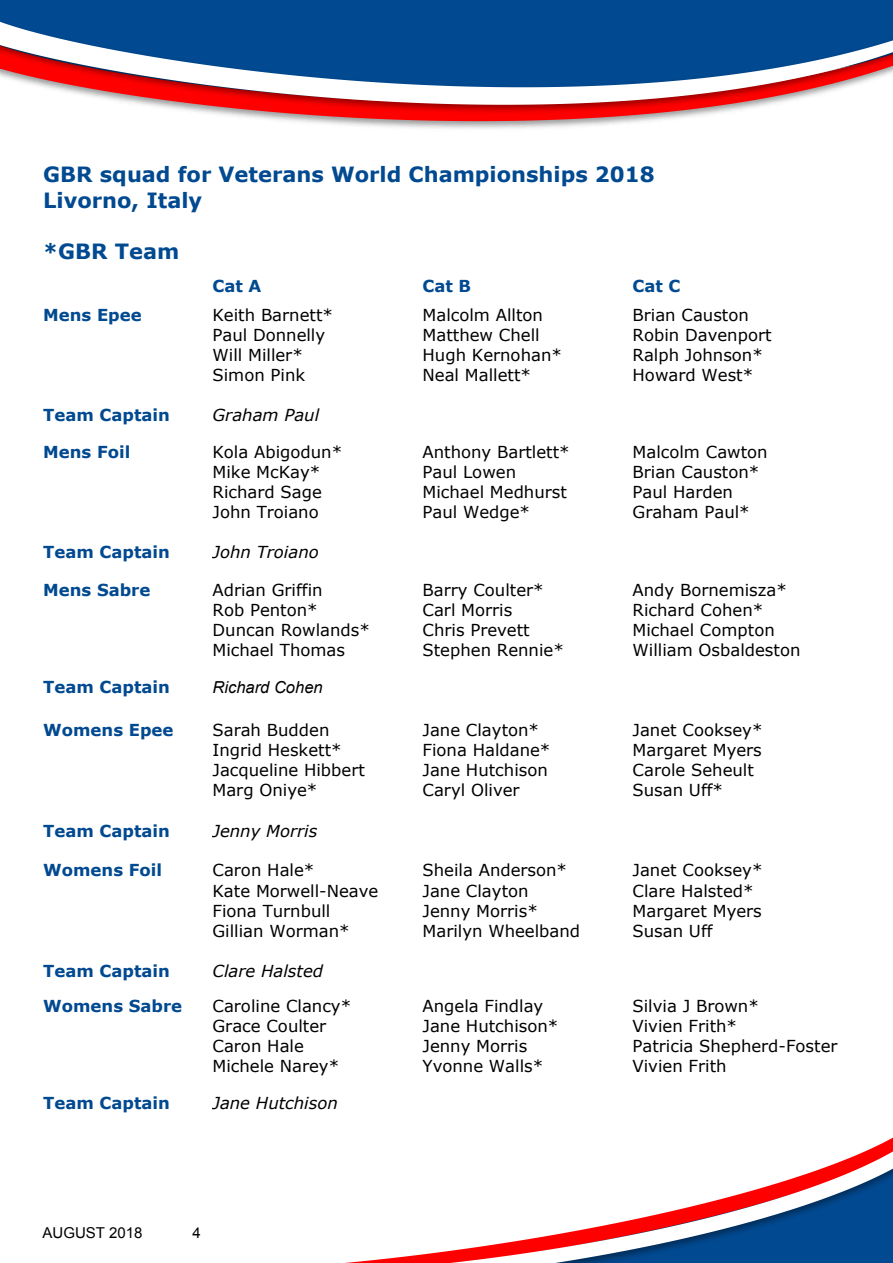
<style>
.page{position:relative;width:893px;height:1263px;background:#fff}
.page>*{position:absolute;margin:0;border:0;box-sizing:border-box;transform-origin:0 0}
.t1{font:700 21px/25.5px "Verdana";color:#014990}
.t2{font:16.5px/20.1px "Verdana";color:#000}
.t3{font:700 16.5px "Verdana";color:#014990}
.t4{font:italic 16.5px "Verdana";color:#000}
.t5{font:italic 16.5px "Arial";color:#000}
.t6{font:15px "Arial";color:#000}
</style>
<div class="page">
<img style="left:0;top:0;width:893px;height:129px">
<svg style="left:0;top:14px;width:893px;height:91px;fill:#014990"></svg>
<svg style="left:345px;top:1137px;width:548px;height:126px"></svg>
<p class="t1" style="left:43px;top:164px;width:613px">GBR squad for Veterans World Championships 2018<br>Livorno, Italy</p>
<p class="t1" style="left:43px;top:240px;width:138px">*GBR Team</p>
<p class="t3" style="left:213px;top:279px;width:50px">Cat A</p>
<p class="t3" style="left:423px;top:279px;width:50px">Cat B</p>
<p class="t3" style="left:633px;top:279px;width:50px">Cat C</p>
<p class="t3" style="left:43px;top:308px;width:100px">Mens Epee</p>
<p class="t2" style="left:213px;top:306px;width:122px">Keith Barnett*<br>Paul Donnelly<br>Will Miller*<br>Simon Pink</p>
<p class="t2" style="left:423px;top:306px;width:141px">Malcolm Allton<br>Matthew Chell<br>Hugh Kernohan*<br>Neal Mallett*</p>
<p class="t2" style="left:633px;top:306px;width:141px">Brian Causton<br>Robin Davenport<br>Ralph Johnson*<br>Howard West*</p>
<p class="t3" style="left:43px;top:409px;width:128px">Team Captain</p>
<p class="t4" style="left:213px;top:409px;width:108px">Graham Paul</p>
<p class="t3" style="left:43px;top:445px;width:89px">Mens Foil</p>
<p class="t2" style="left:213px;top:443px;width:131px">Kola Abigodun*<br>Mike McKay*<br>Richard Sage<br>John Troiano</p>
<p class="t2" style="left:423px;top:443px;width:149px">Anthony Bartlett*<br>Paul Lowen<br>Michael Medhurst<br>Paul Wedge*</p>
<p class="t2" style="left:633px;top:443px;width:137px">Malcolm Cawton<br>Brian Causton*<br>Paul Harden<br>Graham Paul*</p>
<p class="t3" style="left:43px;top:546px;width:128px">Team Captain</p>
<p class="t4" style="left:213px;top:546px;width:108px">John Troiano</p>
<p class="t3" style="left:43px;top:583px;width:109px">Mens Sabre</p>
<p class="t2" style="left:213px;top:581px;width:159px">Adrian Griffin<br>Rob Penton*<br>Duncan Rowlands*<br>Michael Thomas</p>
<p class="t2" style="left:423px;top:581px;width:143px">Barry Coulter*<br>Carl Morris<br>Chris Prevett<br>Stephen Rennie*</p>
<p class="t2" style="left:633px;top:581px;width:169px">Andy Bornemisza*<br>Richard Cohen*<br>Michael Compton<br>William Osbaldeston</p>
<p class="t3" style="left:43px;top:680px;width:128px">Team Captain</p>
<p class="t5" style="left:213px;top:681px;width:112px">Richard Cohen</p>
<p class="t3" style="left:43px;top:723px;width:132px">Womens Epee</p>
<p class="t2" style="left:213px;top:721px;width:154px">Sarah Budden<br>Ingrid Heskett*<br>Jacqueline Hibbert<br>Marg Oniye*</p>
<p class="t2" style="left:423px;top:721px;width:129px">Jane Clayton*<br>Fiona Haldane*<br>Jane Hutchison<br>Caryl Oliver</p>
<p class="t2" style="left:633px;top:721px;width:131px">Janet Cooksey*<br>Margaret Myers<br>Carole Seheult<br>Susan Uff*</p>
<p class="t3" style="left:43px;top:824px;width:128px">Team Captain</p>
<p class="t4" style="left:213px;top:824px;width:106px">Jenny Morris</p>
<p class="t3" style="left:43px;top:864px;width:120px">Womens Foil</p>
<p class="t2" style="left:213px;top:862px;width:167px">Caron Hale*<br>Kate Morwell-Neave<br>Fiona Turnbull<br>Gillian Worman*</p>
<p class="t2" style="left:423px;top:862px;width:159px">Sheila Anderson*<br>Jane Clayton<br>Jenny Morris*<br>Marilyn Wheelband</p>
<p class="t2" style="left:633px;top:862px;width:131px">Janet Cooksey*<br>Clare Halsted*<br>Margaret Myers<br>Susan Uff</p>
<p class="t3" style="left:43px;top:964px;width:128px">Team Captain</p>
<p class="t4" style="left:213px;top:964px;width:112px">Clare Halsted</p>
<p class="t3" style="left:43px;top:999px;width:140px">Womens Sabre</p>
<p class="t2" style="left:213px;top:997px;width:140px">Caroline Clancy*<br>Grace Coulter<br>Caron Hale<br>Michele Narey*</p>
<p class="t2" style="left:423px;top:997px;width:137px">Angela Findlay<br>Jane Hutchison*<br>Jenny Morris<br>Yvonne Walls*</p>
<p class="t2" style="left:633px;top:997px;width:206px">Silvia J Brown*<br>Vivien Frith*<br>Patricia Shepherd-Foster<br>Vivien Frith</p>
<p class="t3" style="left:43px;top:1096px;width:128px">Team Captain</p>
<p class="t4" style="left:213px;top:1096px;width:127px">Jane Hutchison</p>
<p class="t6" style="left:43px;top:1227px;width:102px">AUGUST 2018</p>
<p class="t6" style="left:193px;top:1227px;width:10px">4</p>
</div>
